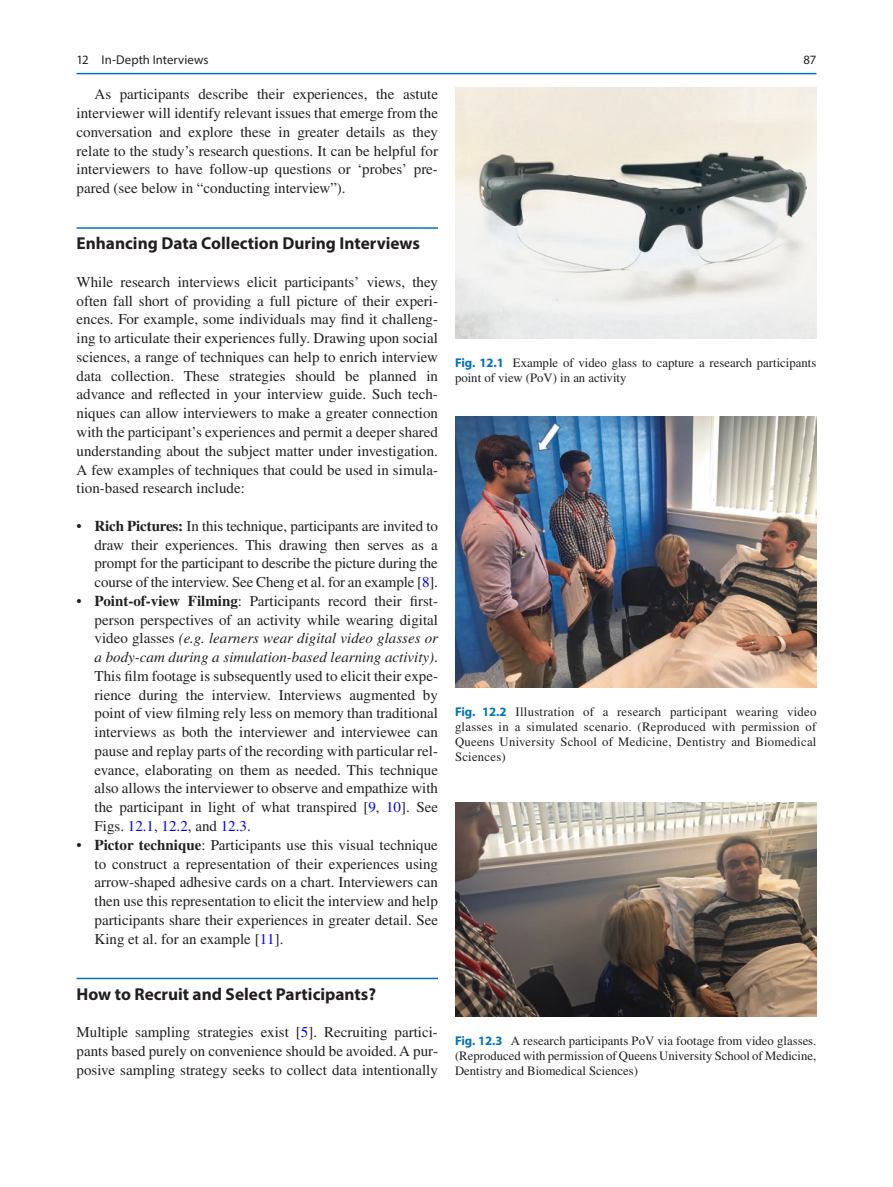
<style>
.page{position:relative;width:893px;height:1187px;background:#fff}
.page>*{position:absolute;margin:0;border:0;box-sizing:border-box;transform-origin:0 0}
.t1{font:700 17.25px "Vqmdth Myriad Pro";color:#231f20}
.t2{font:15px/18.8px "Cbspbj Times LT Std";color:#231f20;text-align:justify}
.t3{font:italic 15px/18.8px "Yvqpsg Times LT Std";color:#231f20}
.t4{font:12.75px/15px "Cbspbj Times LT Std";color:#231f20;text-align:justify}
.t5{font:12.75px "Wjfgdh Myriad Pro";letter-spacing:.005em;color:#231f20}
.t6{font:12.75px "Nmfpcg Myriad Pro";color:#231f20}
.s1{font-family:"Dnrtwk Times LT Std";font-weight:700}
.s2{color:#0000fa}
.s3{font-family:"Cbspbj Times LT Std";font-style:normal}
.s4{font-family:"Vqmdth Myriad Pro";font-weight:700;color:#0073bc}
</style>
<div class="page">
<hr style="left:77px;top:227px;width:361px;height:2px;background:#0073bc">
<hr style="left:77px;top:977px;width:361px;height:2px;background:#0073bc">
<img style="left:455px;top:88px;width:361px;height:250px">
<img style="left:455px;top:416px;width:361px;height:271px">
<img style="left:455px;top:802px;width:361px;height:214px">
<hr style="left:77px;top:73px;width:739px;height:1px;background:#0073bc">
<p class="t5" style="left:77px;top:52px;width:133px">12 In-Depth Interviews</p>
<p class="t2" style="left:77px;top:85px;width:363px;text-indent:18px">As participants describe their experiences, the astute interviewer will identify relevant issues that emerge from the conversation and explore these in greater details as they relate to the study’s research questions. It can be helpful for interviewers to have follow-up questions or ‘probes’ pre&shy;pared (see below in “conducting interview”).</p>
<p class="t1" style="left:77px;top:232px;width:345px">Enhancing Data Collection During Interviews</p>
<p class="t2" style="left:77px;top:272px;width:363px">While research interviews elicit participants’ views, they often fall short of providing a full picture of their experi&shy;ences. For example, some individuals may find it challeng&shy;ing to articulate their experiences fully. Drawing upon social sciences, a range of techniques can help to enrich interview data collection. These strategies should be planned in advance and reflected in your interview guide. Such tech&shy;niques can allow interviewers to make a greater connection with the participant’s experiences and permit a deeper shared understanding about the subject matter under investigation.<br>A few examples of techniques that could be used in simula&shy;tion-based research include:</p>
<p class="t2" style="left:95px;top:516px;width:345px;text-indent:-18px">• <span class="s1">Rich Pictures:</span> In this technique, participants are invited to draw their experiences. This drawing then serves as a prompt for the participant to describe the picture during the course of the interview. See Cheng et al. for an example [<span class="s2">8</span>].</p>
<p class="t2" style="left:77px;top:591px;width:363px;text-align:right">• <span class="s1">Point-of-view Filming</span>: Participants record their first&shy;person perspectives of an activity while wearing digital</p>
<p class="t3" style="left:95px;top:629px;width:345px"><span class="s3">video glasses</span> (e.g. learners wear digital video glasses or a body-cam during a simulation-based learning activity)<span class="s3">.</span></p>
<p class="t2" style="left:95px;top:666px;width:345px">This film footage is subsequently used to elicit their expe&shy;rience during the interview. Interviews augmented by point of view filming rely less on memory than traditional interviews as both the interviewer and interviewee can pause and replay parts of the recording with particular rel&shy;evance, elaborating on them as needed. This technique also allows the interviewer to observe and empathize with the participant in light of what transpired [<span class="s2">9</span>, <span class="s2">10</span>]. See Figs. <span class="s2">12.1</span>, <span class="s2">12.2</span>, and <span class="s2">12.3</span>.</p>
<p class="t2" style="left:95px;top:835px;width:345px;text-indent:-18px">• <span class="s1">Pictor technique</span>: Participants use this visual technique to construct a representation of their experiences using arrow-shaped adhesive cards on a chart. Interviewers can then use this representation to elicit the interview and help participants share their experiences in greater detail. See King et al. for an example [<span class="s2">11</span>].</p>
<p class="t1" style="left:77px;top:982px;width:301px">How to Recruit and Select Participants?</p>
<p class="t2" style="left:77px;top:1022px;width:363px">Multiple sampling strategies exist [<span class="s2">5</span>]. Recruiting partici&shy;pants based purely on convenience should be avoided. A pur&shy;posive sampling strategy seeks to collect data intentionally</p>
<p class="t6" style="left:803px;top:52px;width:14px">87</p>
<p class="t4" style="left:455px;top:355px;width:363px"><span class="s4">Fig. 12.1</span> Example of video glass to capture a research participants point of view (PoV) in an activity</p>
<p class="t4" style="left:455px;top:704px;width:363px"><span class="s4">Fig. 12.2</span> Illustration of a research participant wearing video glasses in a simulated scenario. (Reproduced with permission of Queens University School of Medicine, Dentistry and Biomedical Sciences)</p>
<p class="t4" style="left:455px;top:1032px;width:363px"><span class="s4">Fig. 12.3</span> A research participants PoV via footage from video glasses. (Reproduced with permission of Queens University School of Medicine, Dentistry and Biomedical Sciences)</p>
</div>
